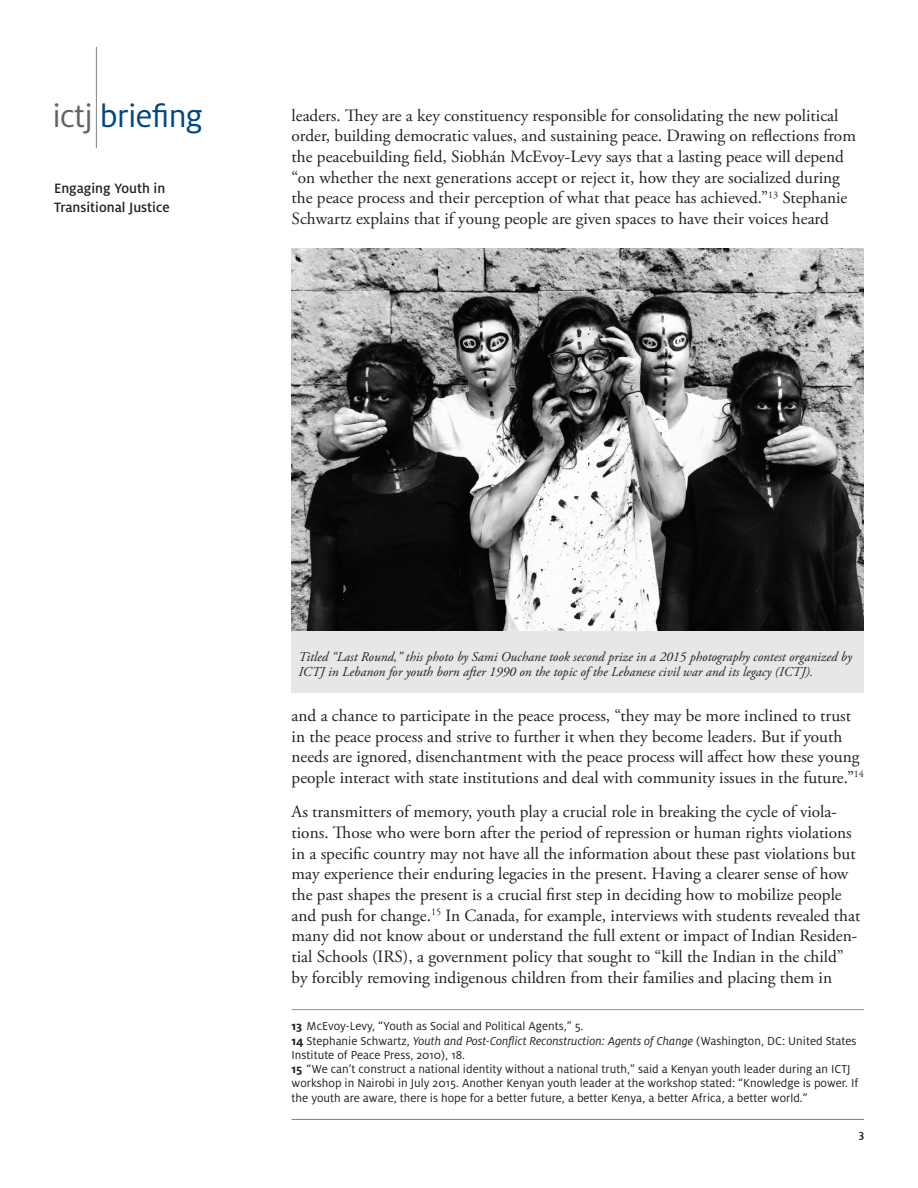
<style>
.page{position:relative;width:918px;height:1188px;background:#fff}
.page>*{position:absolute;margin:0;border:0;box-sizing:border-box;transform-origin:0 0}
.t1{font:34.65px "Milo OT";letter-spacing:-.02em;color:#00467e}
.t2{font:17.25px/20.7px "Adobe Garamond Pro";color:#231f20}
.t3{font:500 15px/19.5px "Milo OT";color:#231f20}
.t4{font:italic 13.5px/15px "Adobe Garamond Pro";color:#231f20}
.t5{font:12.75px/14.2px "Milo OT";color:#231f20}
.t6{font:12px "Milo OT";color:#231f20}
.s1{color:#636366}
.s2{font-weight:700}
.s3{font-style:italic}
</style>
<div class="page">
<hr style="left:292px;top:1119px;width:572px;height:1px;background:#808285">
<hr style="left:96px;top:47px;width:1px;height:101px;background:#808285">
<hr style="left:292px;top:1009px;width:572px;height:1px;background:#939598">
<div style="left:292px;top:631px;width:572px;height:61px;background:#e6e7e9"></div>
<img style="left:292px;top:248px;width:572px;height:382px">
<h1 class="t1" style="left:52px;top:97px;width:152px"><span class="s1">ictj</span> briefing</h1>
<p class="t3" style="left:54px;top:179px;width:117px">Engaging Youth in<br>Transitional Justice</p>
<p class="t2" style="left:292px;top:105px;width:566px">leaders. They are a key constituency responsible for consolidating the new political order, building democratic values, and sustaining peace. Drawing on reflections from the peacebuilding field, Siobhán McEvoy-Levy says that a lasting peace will depend “on whether the next generations accept or reject it, how they are socialized during the peace process and their perception of what that peace has achieved.”<sup>13</sup> Stephanie Schwartz explains that if young people are given spaces to have their voices heard</p>
<p class="t4" style="left:298px;top:650px;width:555px">Titled “Last Round,” this photo by Sami Ouchane took second prize in a 2015 photography contest organized by<br>ICTJ in Lebanon for youth born after 1990 on the topic of the Lebanese civil war and its legacy (ICTJ).</p>
<p class="t2" style="left:292px;top:706px;width:574px">and a chance to participate in the peace process, “they may be more inclined to trust in the peace process and strive to further it when they become leaders. But if youth needs are ignored, disenchantment with the peace process will affect how these young people interact with state institutions and deal with community issues in the future.”<sup>14</sup></p>
<p class="t2" style="left:292px;top:802px;width:570px">As transmitters of memory, youth play a crucial role in breaking the cycle of viola&shy;tions. Those who were born after the period of repression or human rights violations in a specific country may not have all the information about these past violations but may experience their enduring legacies in the present. Having a clearer sense of how the past shapes the present is a crucial first step in deciding how to mobilize people and push for change.<sup>15</sup> In Canada, for example, interviews with students revealed that many did not know about or understand the full extent or impact of Indian Residen&shy;tial Schools (IRS), a government policy that sought to “kill the Indian in the child” by forcibly removing indigenous children from their families and placing them in</p>
<p class="t5" style="left:292px;top:1019px;width:568px"><span class="s2">13</span> McEvoy-Levy, “Youth as Social and Political Agents,” 5.<br><span class="s2">14</span> Stephanie Schwartz, <span class="s3">Youth and Post-Conflict Reconstruction: Agents of Change</span> (Washington, DC: United States Institute of Peace Press, 2010), 18.<br><span class="s2">15</span> “We can’t construct a national identity without a national truth,” said a Kenyan youth leader during an ICTJ workshop in Nairobi in July 2015. Another Kenyan youth leader at the workshop stated: “Knowledge is power. If the youth are aware, there is hope for a better future, a better Kenya, a better Africa, a better world.”</p>
<p class="t6" style="left:859px;top:1128px;width:7px">3</p>
</div>
